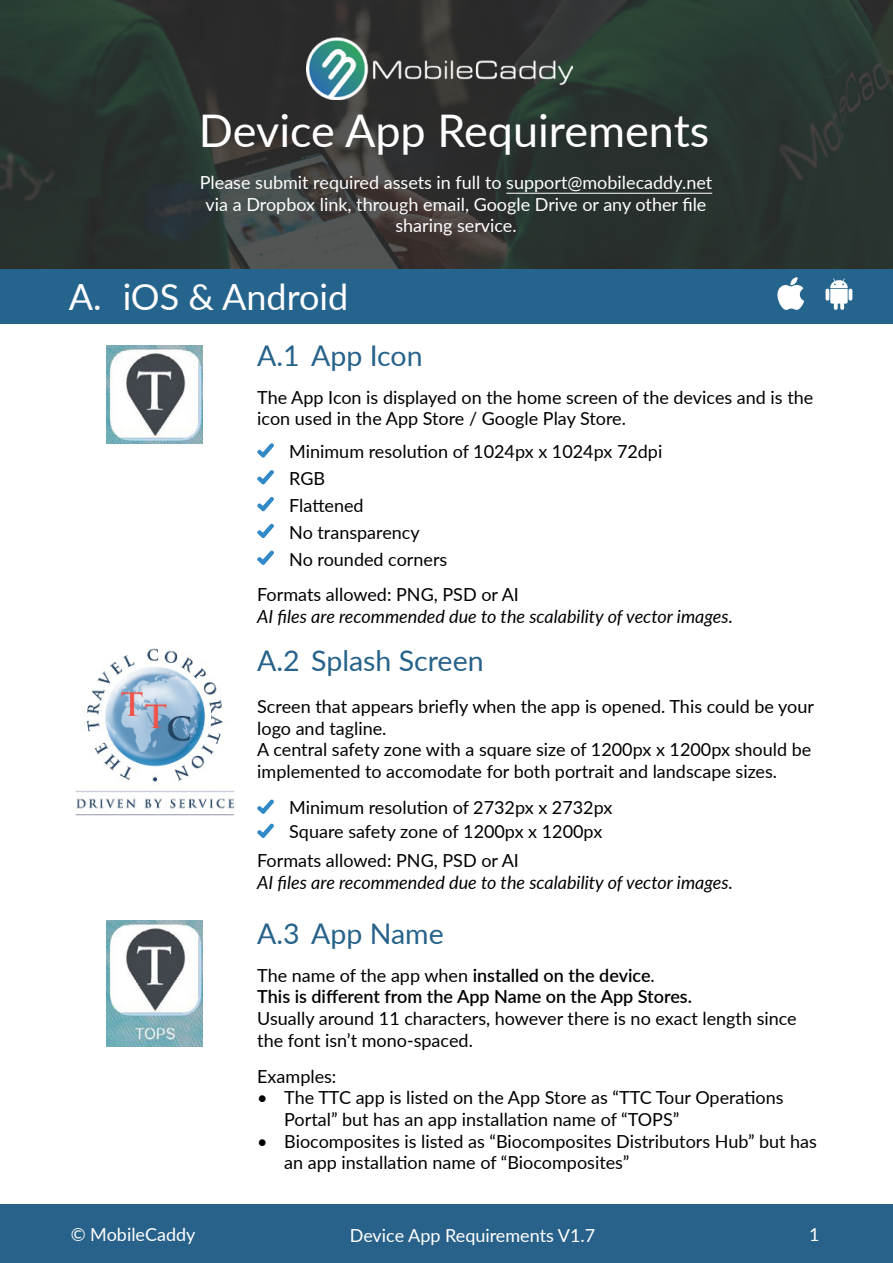
<style>
.page{position:relative;width:893px;height:1263px;background:#fff}
.page>*{position:absolute;margin:0;border:0;box-sizing:border-box;transform-origin:0 0}
.t1{font:45px "Lato";color:#fff}
.t2{font:36px "Lato";color:#fff}
.t3{font:28.5px "Lato";color:#26628a}
.t4{font:18px/21.6px "Lato";color:#000}
.t5{font:18px/21.6px "Lato";color:#fff;text-align:center}
.t6{font:italic 18px "Lato";color:#000}
.t7{font:18px/21.6px "Lato";color:#000101}
.t8{font:600 18px/21.6px "Lato";color:#000}
.s1{font-weight:400}
</style>
<div class="page">
<img style="left:0;top:0;width:893px;height:269px">
<div style="left:0;top:269px;width:893px;height:55px;background:#25648d"></div>
<svg style="left:257px;top:443px;width:17px;height:15px"></svg>
<svg style="left:257px;top:470px;width:17px;height:14px"></svg>
<svg style="left:257px;top:497px;width:17px;height:14px"></svg>
<svg style="left:257px;top:523px;width:17px;height:15px"></svg>
<svg style="left:257px;top:550px;width:17px;height:15px"></svg>
<svg style="left:257px;top:799px;width:17px;height:15px"></svg>
<img style="left:75px;top:648px;width:160px;height:168px">
<img style="left:107px;top:346px;width:96px;height:97px">
<img style="left:107px;top:921px;width:96px;height:125px">
<svg style="left:777px;top:277px;width:27px;height:33px"></svg>
<svg style="left:825px;top:289px;width:4px;height:12px"></svg>
<svg style="left:830px;top:278px;width:18px;height:32px"></svg>
<svg style="left:848px;top:289px;width:4px;height:12px"></svg>
<hr style="left:506px;top:193px;width:206px;height:1px;background:#fff">
<img style="left:306px;top:37px;width:266px;height:62px">
<div style="left:0;top:1205px;width:893px;height:58px;background:#286189"></div>
<svg style="left:257px;top:823px;width:17px;height:15px"></svg>
<h1 class="t1" style="left:199px;top:98px;width:512px">Device App Requirements</h1>
<p class="t5" style="left:200px;top:171px;width:514px">Please submit required assets in full to support@mobilecaddy.net via a Dropbox link, through email, Google Drive or any other file sharing service.</p>
<h2 class="t2" style="left:69px;top:271px;width:281px">A. iOS &amp; Android</h2>
<h3 class="t3" style="left:257px;top:335px;width:167px">A.1 App Icon</h3>
<p class="t7" style="left:257px;top:385px;width:558px">The App Icon is displayed on the home screen of the devices and is the icon used in the App Store / Google Play Store.</p>
<p class="t4" style="left:289px;top:437px;width:375px;line-height:27px">Minimum resolution of 1024px x 1024px 72dpi<br>RGB<br>Flattened<br>No transparency<br>No rounded corners</p>
<p class="t4" style="left:257px;top:583px;width:263px">Formats allowed: PNG, PSD or AI</p>
<p class="t6" style="left:257px;top:604px;width:477px">AI files are recommended due to the scalability of vector images.</p>
<h3 class="t3" style="left:257px;top:640px;width:228px">A.2 Splash Screen</h3>
<p class="t4" style="left:257px;top:695px;width:558px">Screen that appears briefly when the app is opened. This could be your logo and tagline.<br>A central safety zone with a square size of 1200px x 1200px should be implemented to accomodate for both portrait and landscape sizes.</p>
<p class="t4" style="left:289px;top:796px;width:325px">Minimum resolution of 2732px x 2732px</p>
<p class="t4" style="left:289px;top:820px;width:315px">Square safety zone of 1200px x 1200px</p>
<p class="t4" style="left:257px;top:849px;width:263px">Formats allowed: PNG, PSD or AI</p>
<p class="t6" style="left:257px;top:870px;width:477px">AI files are recommended due to the scalability of vector images.</p>
<h3 class="t3" style="left:257px;top:913px;width:188px">A.3 App Name</h3>
<p class="t8" style="left:257px;top:964px;width:436px"><span class="s1">The name of the app when</span> installed on the device<span class="s1">.<br></span>This is different from the App Name on the App Stores.</p>
<p class="t4" style="left:257px;top:1007px;width:541px">Usually around 11 characters, however there is no exact length since the font isn’t mono-spaced.</p>
<p class="t4" style="left:257px;top:1064px;width:81px">Examples:</p>
<p class="t4" style="left:284px;top:1086px;width:501px;text-indent:-27px">• The TTC app is listed on the App Store as “TTC Tour Operations<br>Portal” but has an app installation name of “TOPS”</p>
<p class="t4" style="left:284px;top:1129px;width:534px;text-indent:-27px">• Biocomposites is listed as “Biocomposites Distributors Hub” but has an app installation name of “Biocomposites”</p>
<p class="t5" style="left:71px;top:1223px;width:126px">© MobileCaddy</p>
<p class="t5" style="left:350px;top:1224px;width:247px">Device App Requirements V1.7</p>
<p class="t5" style="left:809px;top:1223px;width:12px">1</p>
</div>
